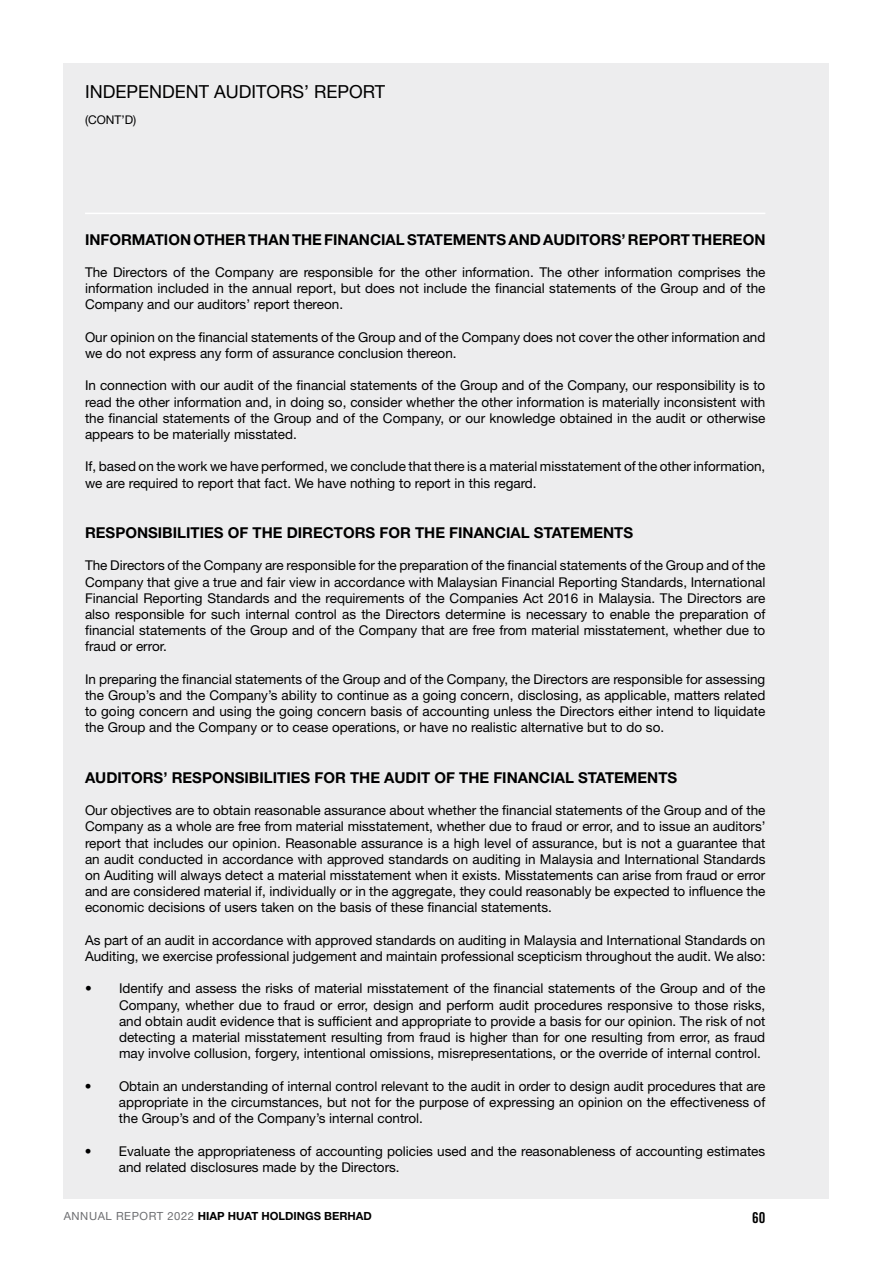
<style>
.page{position:relative;width:893px;height:1263px;background:#fff}
.page>*{position:absolute;margin:0;border:0;box-sizing:border-box;transform-origin:0 0}
.t1{font:18px "Helvetica Neue LT Std";color:#000}
.t2{font:700 15px "Helvetica Neue LT Std";color:#000}
.t3{font:15px "Trade Gothic LT Std Bd Cn 20";color:#000}
.t4{font:13.5px/16.2px "Helvetica Neue LT Std";color:#000;text-align:justify}
.t5{font:12px "Helvetica Neue LT Std";color:#000}
.t6{font:700 11.25px "Helvetica Neue LT Std";color:#000}
.s1{font-weight:400;color:#6d6e71}
</style>
<div class="page">
<div style="left:64px;top:64px;width:765px;height:1135px;background:#ededee"></div>
<hr style="left:85px;top:213px;width:680px;height:1px;background:#fff">
<h1 class="t1" style="left:85px;top:81px;width:302px">INDEPENDENT AUDITORS’ REPORT</h1>
<p class="t5" style="left:85px;top:113px;width:53px">(CONT’D)</p>
<p class="t2" style="left:85px;top:230px;width:682px">INFORMATION OTHER THAN THE FINANCIAL STATEMENTS AND AUDITORS’ REPORT THEREON</p>
<p class="t4" style="left:85px;top:264px;width:682px">The Directors of the Company are responsible for the other information. The other information comprises the information included in the annual report, but does not include the financial statements of the Group and of the Company and our auditors’ report thereon.</p>
<p class="t4" style="left:85px;top:329px;width:682px">Our opinion on the financial statements of the Group and of the Company does not cover the other information and we do not express any form of assurance conclusion thereon.</p>
<p class="t4" style="left:85px;top:377px;width:682px">In connection with our audit of the financial statements of the Group and of the Company, our responsibility is to read the other information and, in doing so, consider whether the other information is materially inconsistent with the financial statements of the Group and of the Company, or our knowledge obtained in the audit or otherwise appears to be materially misstated.</p>
<p class="t4" style="left:85px;top:458px;width:682px">If, based on the work we have performed, we conclude that there is a material misstatement of the other information, we are required to report that fact. We have nothing to report in this regard.</p>
<p class="t2" style="left:85px;top:523px;width:550px">RESPONSIBILITIES OF THE DIRECTORS FOR THE FINANCIAL STATEMENTS</p>
<p class="t4" style="left:85px;top:557px;width:682px">The Directors of the Company are responsible for the preparation of the financial statements of the Group and of the Company that give a true and fair view in accordance with Malaysian Financial Reporting Standards, International Financial Reporting Standards and the requirements of the Companies Act 2016 in Malaysia. The Directors are also responsible for such internal control as the Directors determine is necessary to enable the preparation of financial statements of the Group and of the Company that are free from material misstatement, whether due to fraud or error.</p>
<p class="t4" style="left:85px;top:671px;width:682px">In preparing the financial statements of the Group and of the Company, the Directors are responsible for assessing the Group’s and the Company’s ability to continue as a going concern, disclosing, as applicable, matters related to going concern and using the going concern basis of accounting unless the Directors either intend to liquidate the Group and the Company or to cease operations, or have no realistic alternative but to do so.</p>
<p class="t2" style="left:85px;top:768px;width:594px">AUDITORS’ RESPONSIBILITIES FOR THE AUDIT OF THE FINANCIAL STATEMENTS</p>
<p class="t4" style="left:85px;top:802px;width:682px">Our objectives are to obtain reasonable assurance about whether the financial statements of the Group and of the Company as a whole are free from material misstatement, whether due to fraud or error, and to issue an auditors’ report that includes our opinion. Reasonable assurance is a high level of assurance, but is not a guarantee that an audit conducted in accordance with approved standards on auditing in Malaysia and International Standards on Auditing will always detect a material misstatement when it exists. Misstatements can arise from fraud or error and are considered material if, individually or in the aggregate, they could reasonably be expected to infl uence the economic decisions of users taken on the basis of these financial statements.</p>
<p class="t4" style="left:85px;top:932px;width:682px">As part of an audit in accordance with approved standards on auditing in Malaysia and International Standards on<br>Auditing, we exercise professional judgement and maintain professional scepticism throughout the audit. We also:</p>
<p class="t4" style="left:119px;top:980px;width:648px;text-indent:-34px">• Identify and assess the risks of material misstatement of the fi nancial statements of the Group and of the Company, whether due to fraud or error, design and perform audit procedures responsive to those risks, and obtain audit evidence that is sufficient and appropriate to provide a basis for our opinion. The risk of not detecting a material misstatement resulting from fraud is higher than for one resulting from error, as fraud may involve collusion, forgery, intentional omissions, misrepresentations, or the override of internal control.</p>
<p class="t4" style="left:119px;top:1077px;width:648px;text-indent:-34px">• Obtain an understanding of internal control relevant to the audit in order to design audit procedures that are appropriate in the circumstances, but not for the purpose of expressing an opinion on the effectiveness of the Group’s and of the Company’s internal control.</p>
<p class="t4" style="left:119px;top:1142px;width:648px;text-indent:-34px">• Evaluate the appropriateness of accounting policies used and the reasonableness of accounting estimates and related disclosures made by the Directors.</p>
<p class="t6" style="left:64px;top:1209px;width:310px"><span class="s1">ANNUAL REPORT 2022</span> HIAP HUAT HOLDINGS BERHAD</p>
<p class="t3" style="left:752px;top:1208px;width:15px">60</p>
</div>
